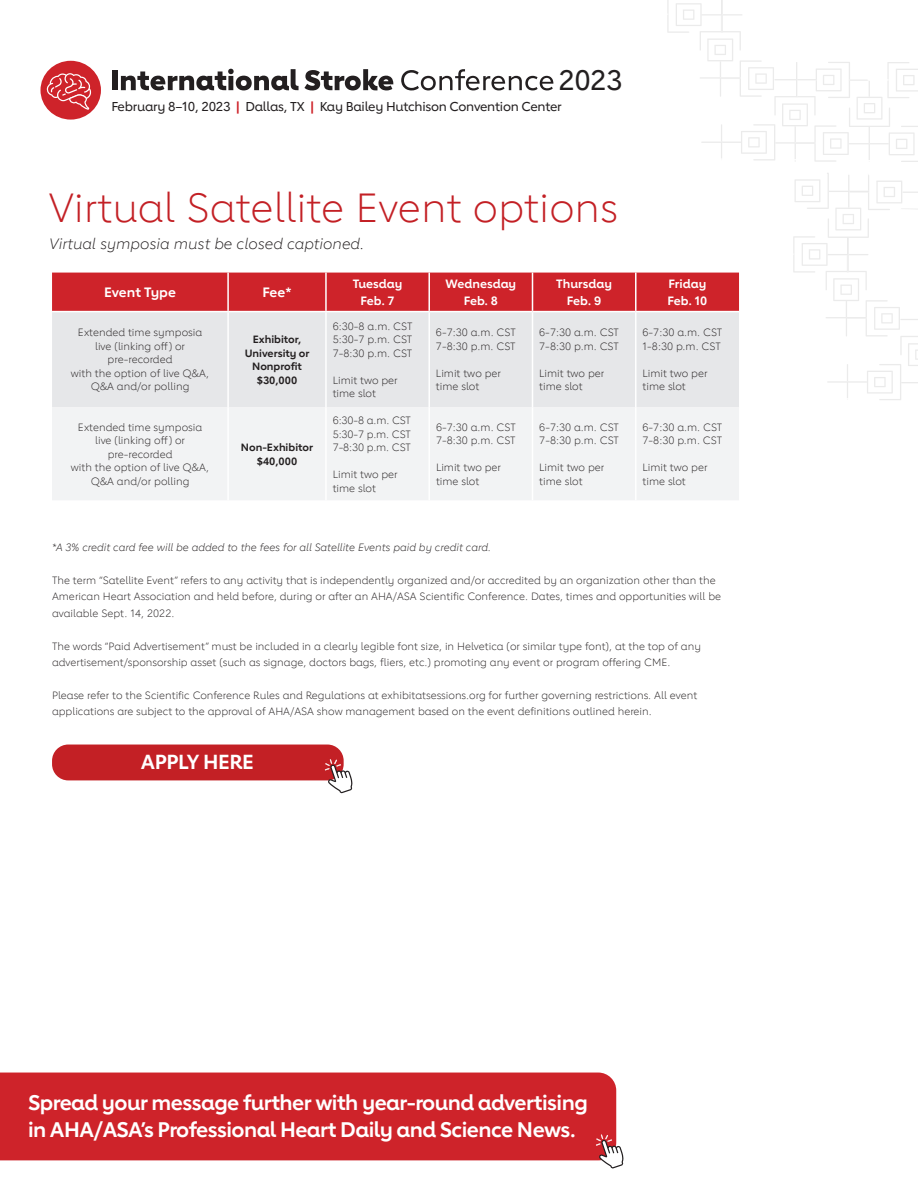
<style>
.page{position:relative;width:918px;height:1188px;background:#fff}
.page>*{position:absolute;margin:0;border:0;box-sizing:border-box;transform-origin:0 0}
.t1{font:300 40.5px "Lub Dub";color:#c32025}
.t2{font:500 28.05px "Lub Dub";color:#231f20}
.Body_no_indent{font:700 21px/27px "Lub Dub";letter-spacing:-.025em;color:#fff}
.Opportunity_Header{font:700 20.25px "Lub Dub";letter-spacing:-.025em;color:#fff}
.t3{font:italic 300 15px "Lub Dub";color:#231f20}
.t4{font:700 13.5px "Lub Dub";color:#fff}
.t5{font:500 12.75px "Lub Dub";letter-spacing:-.02em;color:#231f20}
.t6{font:700 12px "Lub Dub";color:#fff}
.t7{font:300 10.5px/13.5px "Lub Dub";color:#231f20}
.t8{font:italic 300 10.5px "Lub Dub";color:#231f20}
.t9{font:700 10.5px/13.5px "Lub Dub";color:#231f20;text-align:center}
.s1{font-weight:700;color:#ce232a}
</style>
<div class="page">
<div style="left:40px;top:61px;width:61px;height:59px;background:#ce232a;border-radius:50%"></div>
<svg style="left:47px;top:73px;width:44px;height:37px"></svg>
<div style="left:112px;top:70px;width:5px;height:20px;background:#231f20"></div>
<svg style="left:121px;top:69px;width:272px;height:21px"></svg>
<svg style="left:401px;top:69px;width:152px;height:21px"></svg>
<div style="left:52px;top:273px;width:687px;height:38px;background:#ce232a"></div>
<div style="left:52px;top:312px;width:687px;height:95px;background:#e6e7e9"></div>
<div style="left:52px;top:407px;width:687px;height:93px;background:#f2f3f4"></div>
<hr style="left:227px;top:273px;width:2px;height:38px;background:#fff">
<hr style="left:227px;top:312px;width:2px;height:95px;background:#fff">
<hr style="left:227px;top:407px;width:2px;height:93px;background:#fff">
<hr style="left:325px;top:273px;width:2px;height:38px;background:#fff">
<hr style="left:325px;top:312px;width:2px;height:95px;background:#fff">
<hr style="left:325px;top:407px;width:2px;height:93px;background:#fff">
<hr style="left:428px;top:273px;width:2px;height:38px;background:#fff">
<hr style="left:428px;top:312px;width:2px;height:95px;background:#fff">
<hr style="left:428px;top:407px;width:2px;height:93px;background:#fff">
<hr style="left:532px;top:273px;width:1px;height:38px;background:#fff">
<hr style="left:532px;top:312px;width:1px;height:95px;background:#fff">
<hr style="left:532px;top:407px;width:1px;height:93px;background:#fff">
<hr style="left:635px;top:273px;width:2px;height:38px;background:#fff">
<hr style="left:635px;top:312px;width:2px;height:95px;background:#fff">
<hr style="left:635px;top:407px;width:2px;height:93px;background:#fff">
<div style="left:52px;top:745px;width:292px;height:35px;background:#c32025;border-radius:16px"></div>
<svg style="left:325px;top:759px;width:27px;height:34px"></svg>
<div style="left:0;top:1073px;width:616px;height:87px;background:#ce232a"></div>
<svg style="left:596px;top:1134px;width:28px;height:35px"></svg>
<svg style="left:667px;top:0;width:251px;height:162px"></svg>
<svg style="left:793px;top:173px;width:125px;height:227px"></svg>
<h2 class="t2" style="left:559px;top:64px;width:65px">2023</h2>
<p class="t5" style="left:111px;top:99px;width:452px">February 8–10, 2023 <span class="s1">|</span> Dallas, TX <span class="s1">|</span> Kay Bailey Hutchison Convention Center</p>
<p class="t1" style="left:49px;top:184px;width:570px">Virtual Satellite Event options</p>
<p class="t3" style="left:49px;top:235px;width:317px">Virtual symposia must be closed captioned.</p>
<p class="t4" style="left:104px;top:284px;width:73px">Event Type</p>
<p class="t4" style="left:263px;top:284px;width:31px">Fee*</p>
<p class="t7" style="left:78px;top:326px;width:126px">Extended time symposia</p>
<p class="t7" style="left:95px;top:339px;width:91px">live (linking off) or</p>
<p class="t7" style="left:108px;top:353px;width:66px">pre-recorded</p>
<p class="t7" style="left:71px;top:366px;width:140px;text-align:center">with the option of live Q&amp;A,<br>Q&amp;A and/or polling</p>
<p class="t7" style="left:78px;top:420px;width:126px">Extended time symposia</p>
<p class="t7" style="left:95px;top:434px;width:91px">live (linking off) or</p>
<p class="t7" style="left:108px;top:447px;width:66px">pre-recorded</p>
<p class="t7" style="left:71px;top:461px;width:140px;text-align:center">with the option of live Q&amp;A,<br>Q&amp;A and/or polling</p>
<p class="t9" style="left:245px;top:333px;width:66px">Exhibitor,<br>University or<br>Nonprofit</p>
<p class="t9" style="left:257px;top:373px;width:42px">$30,000</p>
<p class="t9" style="left:241px;top:440px;width:74px">Non-Exhibitor</p>
<p class="t9" style="left:257px;top:454px;width:42px">$40,000</p>
<p class="t6" style="left:353px;top:277px;width:51px">Tuesday</p>
<p class="t6" style="left:360px;top:293px;width:36px">Feb. 7</p>
<p class="t7" style="left:333px;top:319px;width:81px">6:30-8 a.m. CST</p>
<p class="t7" style="left:333px;top:333px;width:81px">5:30-7 p.m. CST</p>
<p class="t7" style="left:333px;top:346px;width:81px">7-8:30 p.m. CST</p>
<p class="t7" style="left:333px;top:373px;width:67px">Limit two per time slot</p>
<p class="t7" style="left:333px;top:414px;width:80px">6:30-8 a.m. CST</p>
<p class="t7" style="left:333px;top:427px;width:80px">5:30-7 p.m. CST</p>
<p class="t7" style="left:333px;top:441px;width:80px">7-8:30 p.m. CST</p>
<p class="t7" style="left:333px;top:468px;width:67px">Limit two per time slot</p>
<p class="t6" style="left:445px;top:277px;width:72px">Wednesday</p>
<p class="t6" style="left:464px;top:293px;width:36px">Feb. 8</p>
<p class="t7" style="left:436px;top:326px;width:81px">6-7:30 a.m. CST</p>
<p class="t7" style="left:436px;top:339px;width:81px">7-8:30 p.m. CST</p>
<p class="t7" style="left:436px;top:366px;width:67px">Limit two per time slot</p>
<p class="t7" style="left:436px;top:420px;width:81px">6-7:30 a.m. CST</p>
<p class="t7" style="left:436px;top:434px;width:81px">7-8:30 p.m. CST</p>
<p class="t7" style="left:436px;top:461px;width:67px">Limit two per time slot</p>
<p class="t6" style="left:556px;top:277px;width:57px">Thursday</p>
<p class="t6" style="left:567px;top:293px;width:36px">Feb. 9</p>
<p class="t7" style="left:539px;top:326px;width:81px">6-7:30 a.m. CST</p>
<p class="t7" style="left:539px;top:339px;width:81px">7-8:30 p.m. CST</p>
<p class="t7" style="left:539px;top:366px;width:67px">Limit two per time slot</p>
<p class="t7" style="left:539px;top:420px;width:81px">6-7:30 a.m. CST</p>
<p class="t7" style="left:539px;top:434px;width:81px">7-8:30 p.m. CST</p>
<p class="t7" style="left:539px;top:461px;width:67px">Limit two per time slot</p>
<p class="t6" style="left:668px;top:277px;width:39px">Friday</p>
<p class="t6" style="left:668px;top:293px;width:41px">Feb. 10</p>
<p class="t7" style="left:643px;top:326px;width:81px">6-7:30 a.m. CST</p>
<p class="t7" style="left:643px;top:339px;width:80px">1-8:30 p.m. CST</p>
<p class="t7" style="left:643px;top:366px;width:67px">Limit two per time slot</p>
<p class="t7" style="left:643px;top:420px;width:81px">6-7:30 a.m. CST</p>
<p class="t7" style="left:643px;top:434px;width:81px">7-8:30 p.m. CST</p>
<p class="t7" style="left:643px;top:461px;width:67px">Limit two per time slot</p>
<p class="t8" style="left:52px;top:541px;width:441px">*A 3% credit card fee will be added to the fees for all Satellite Events paid by credit card.</p>
<p class="t7" style="left:52px;top:572px;width:671px;line-height:16.5px">The term “Satellite Event” refers to any activity that is independently organized and/or accredited by an organization other than the<br>American Heart Association and held before, during or after an AHA/ASA Scientific Conference. Dates, times and opportunities will be available Sept. 14, 2022.</p>
<p class="t7" style="left:52px;top:637px;width:650px;line-height:16.5px">The words “Paid Advertisement” must be included in a clearly legible font size, in Helvetica (or similar type font), at the top of any advertisement/sponsorship asset (such as signage, doctors bags, fliers, etc.) promoting any event or program offering CME.</p>
<p class="t7" style="left:52px;top:687px;width:647px;line-height:16.5px">Please refer to the Scientific Conference Rules and Regulations at exhibitatsessions.org for further governing restrictions. All event applications are subject to the approval of AHA/ASA show management based on the event definitions outlined herein.</p>
<p class="Opportunity_Header" style="left:141px;top:750px;width:115px">APPLY HERE</p>
<p class="Body_no_indent" style="left:28px;top:1089px;width:561px">Spread your message further with year-round advertising in AHA/ASA’s Professional Heart Daily and Science News.</p>
</div>
